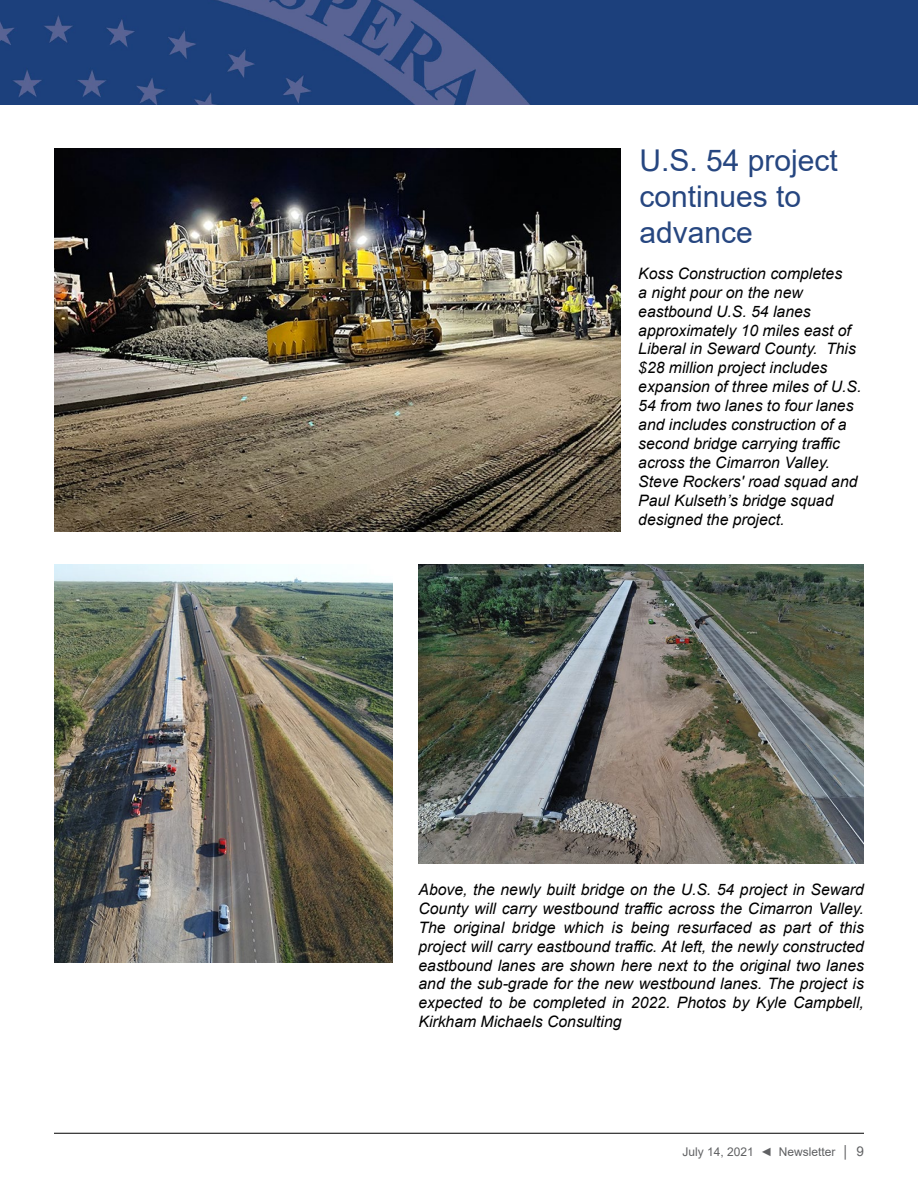
<style>
.page{position:relative;width:918px;height:1188px;background:#fff}
.page>*{position:absolute;margin:0;border:0;box-sizing:border-box;transform-origin:0 0}
.t1{font:30px/36px "Arial";color:#264680}
.t2{font:italic 15.75px/18.9px "Arial";color:#000}
.t3{font:12px "Arial";color:#606163}
.s1{font-size:13.5px}
</style>
<div class="page">
<hr style="left:54px;top:1133px;width:810px;height:1px;background:#000">
<img style="left:0;top:0;width:711px;height:105px">
<div style="left:711px;top:0;width:207px;height:105px;background:#1c407c"></div>
<img style="left:54px;top:148px;width:566px;height:383px">
<img style="left:418px;top:564px;width:446px;height:300px">
<img style="left:54px;top:564px;width:338px;height:399px">
<h1 class="t1" style="left:639px;top:142px;width:200px">U.S. 54 project continues to advance</h1>
<p class="t2" style="left:638px;top:264px;width:225px">Koss Construction completes<br>a night pour on the new eastbound U.S. 54 lanes approximately 10 miles east of<br>Liberal in Seward County. This $28 million project includes expansion of three miles of U.S.<br>54 from two lanes to four lanes and includes construction of a second bridge carrying traffic across the Cimarron Valley.<br>Steve Rockers' road squad and<br>Paul Kulseth’s bridge squad designed the project.</p>
<p class="t2" style="left:418px;top:880px;width:447px;text-align:justify">Above, the newly built bridge on the U.S. 54 project in Seward County will carry westbound traffic across the Cimarron Valley.<br>The original bridge which is being resurfaced as part of this project will carry eastbound traffic. At left, the newly constructed eastbound lanes are shown here next to the original two lanes and the sub-grade for the new westbound lanes. The project is expected to be completed in 2022. Photos by Kyle Campbell, Kirkham Michaels Consulting</p>
<p class="t3" style="left:682px;top:1143px;width:183px">July 14, 2021 ◄ Newsletter │ <span class="s1">9</span></p>
</div>
